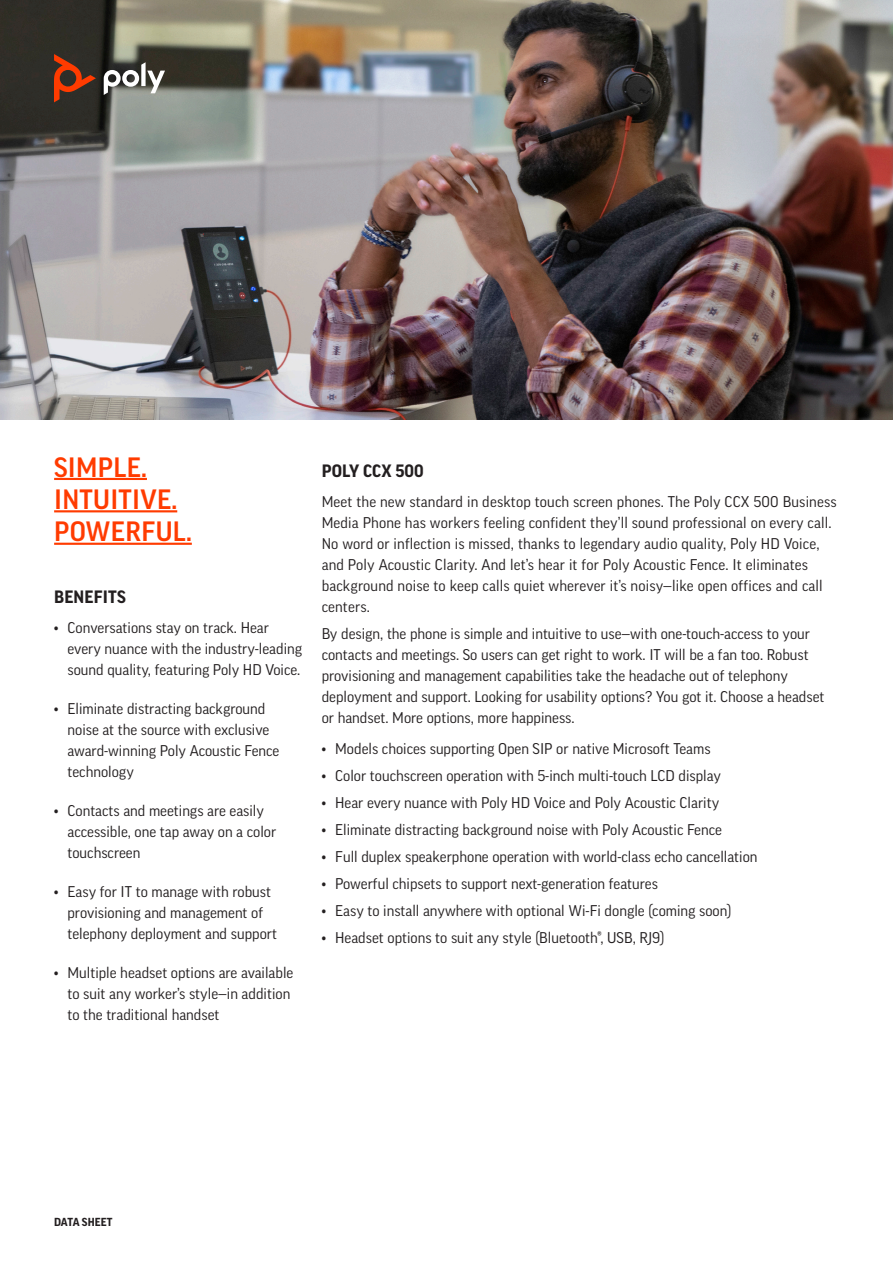
<style>
.page{position:relative;width:893px;height:1263px;background:#fff}
.page>*{position:absolute;margin:0;border:0;box-sizing:border-box;transform-origin:0 0}
.headline{font:500 27px/32.4px "Good Pro";letter-spacing:.01em;color:#ff3b00}
.subhead{font:700 17.25px "Good Pro";letter-spacing:.01em;color:#231f20}
.subhead-2{font:15px/21px "Good Pro";color:#231f20}
.body_copy{font:15px/21px "Good Pro";color:#231f20}
.template_style{font:700 11.25px "Good Pro";letter-spacing:.01em;color:#231f20}
</style>
<div class="page">
<hr style="left:54px;top:478px;width:93px;height:2px;background:#ff3b00">
<hr style="left:54px;top:510px;width:123px;height:2px;background:#ff3b00">
<hr style="left:54px;top:543px;width:138px;height:2px;background:#ff3b00">
<img style="left:0;top:0;width:893px;height:419px">
<svg style="left:104px;top:62px;width:61px;height:33px"></svg>
<svg style="left:54px;top:54px;width:42px;height:48px;background:#70311b"></svg>
<p class="headline" style="left:54px;top:451px;width:139px">SIMPLE.<br>INTUITIVE.<br>POWERFUL.</p>
<p class="subhead" style="left:54px;top:587px;width:73px">BENEFITS</p>
<p class="subhead-2" style="left:68px;top:617px;width:236px;text-indent:-14px">• Conversations stay on track. Hear every nuance with the industry-leading sound quality, featuring Poly HD Voice.</p>
<p class="subhead-2" style="left:68px;top:698px;width:213px;text-indent:-14px">• Eliminate distracting background noise at the source with exclusive award-winning Poly Acoustic Fence technology</p>
<p class="subhead-2" style="left:68px;top:800px;width:210px;text-indent:-14px">• Contacts and meetings are easily accessible, one tap away on a color touchscreen</p>
<p class="subhead-2" style="left:68px;top:881px;width:211px;text-indent:-14px">• Easy for IT to manage with robust provisioning and management of telephony deployment and support</p>
<p class="subhead-2" style="left:68px;top:962px;width:227px;text-indent:-14px">• Multiple headset options are available to suit any worker’s style—in addition to the traditional handset</p>
<p class="subhead" style="left:322px;top:461px;width:103px">POLY CCX 500</p>
<p class="subhead-2" style="left:322px;top:491px;width:516px">Meet the new standard in desktop touch screen phones. The Poly CCX 500 Business Media Phone has workers feeling confident they’ll sound professional on every call.<br>No word or inflection is missed, thanks to legendary audio quality, Poly HD Voice, and Poly Acoustic Clarity. And let’s hear it for Poly Acoustic Fence. It eliminates background noise to keep calls quiet wherever it’s noisy—like open offices and call centers.</p>
<p class="body_copy" style="left:322px;top:623px;width:504px">By design, the phone is simple and intuitive to use—with one-touch-access to your contacts and meetings. So users can get right to work. IT will be a fan too. Robust provisioning and management capabilities take the headache out of telephony deployment and support. Looking for usability options? You got it. Choose a headset or handset. More options, more happiness.</p>
<p class="subhead-2" style="left:322px;top:738px;width:390px">• Models choices supporting Open SIP or native Microsoft Teams</p>
<p class="subhead-2" style="left:322px;top:765px;width:401px">• Color touchscreen operation with 5-inch multi-touch LCD display</p>
<p class="subhead-2" style="left:322px;top:792px;width:399px">• Hear every nuance with Poly HD Voice and Poly Acoustic Clarity</p>
<p class="subhead-2" style="left:322px;top:819px;width:402px">• Eliminate distracting background noise with Poly Acoustic Fence</p>
<p class="subhead-2" style="left:322px;top:846px;width:437px">• Full duplex speakerphone operation with world-class echo cancellation</p>
<p class="subhead-2" style="left:322px;top:873px;width:338px">• Powerful chipsets to support next-generation features</p>
<p class="subhead-2" style="left:322px;top:900px;width:411px">• Easy to install anywhere with optional Wi-Fi dongle (coming soon)</p>
<p class="subhead-2" style="left:322px;top:927px;width:344px">• Headset options to suit any style (Bluetooth®, USB, RJ9)</p>
<p class="template_style" style="left:54px;top:1216px;width:60px">DATA SHEET</p>
</div>
